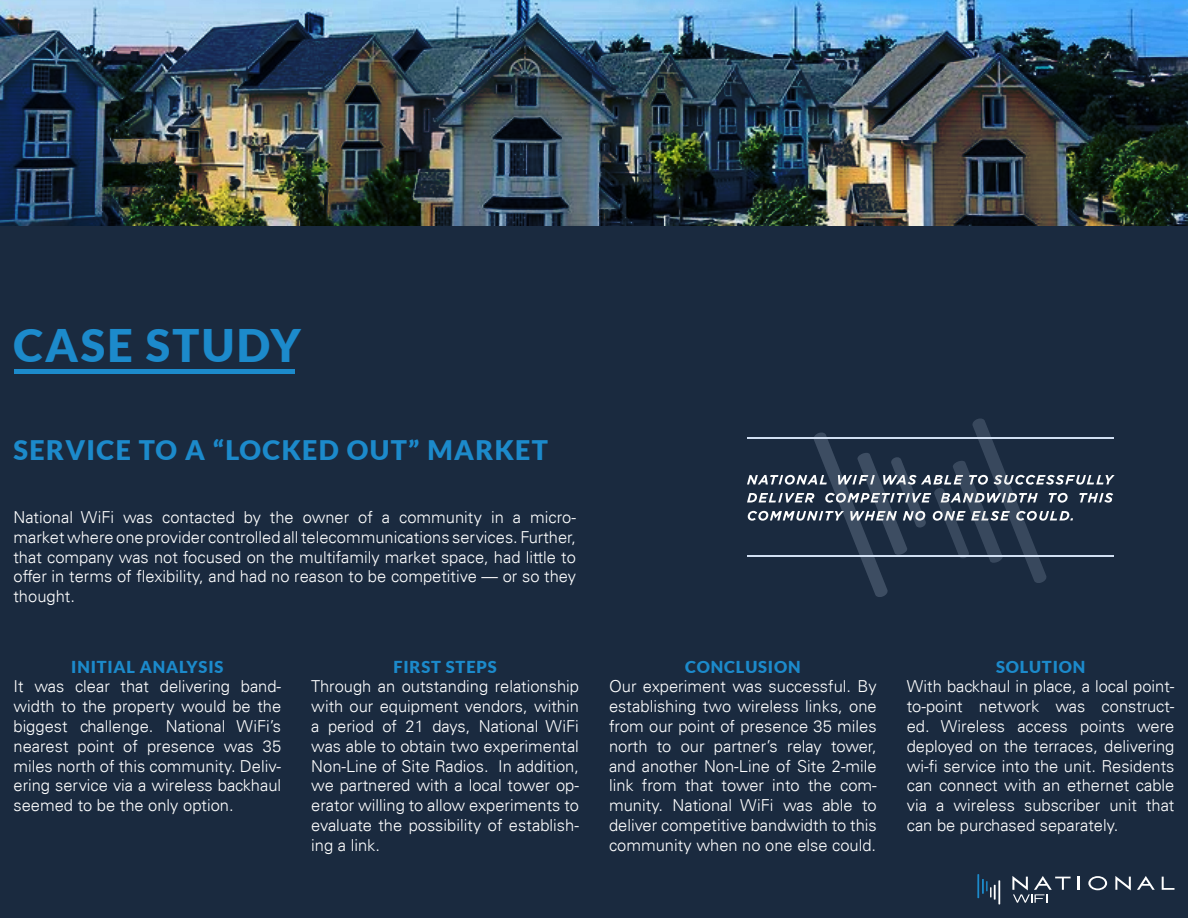
<style>
.page{position:relative;width:1188px;height:918px;background:#fff}
.page>*{position:absolute;margin:0;border:0;box-sizing:border-box;transform-origin:0 0}
.t1{font:900 45px "Lato";letter-spacing:.05em;color:#1c8acb}
.t2{font:900 27px "Lato";letter-spacing:.05em;color:#1c8acb}
.t3{font:300 16.5px/19.8px "Univers LT";color:#fff;text-align:justify}
.t4{font:900 16.5px "Lato";letter-spacing:.05em;color:#1c8acb}
</style>
<div class="page">
<img style="left:0;top:0;width:1188px;height:918px">
<svg style="left:1078px;top:877px;width:2px;height:13px"></svg>
<svg style="left:1088px;top:876px;width:19px;height:14px"></svg>
<svg style="left:1115px;top:876px;width:16px;height:14px"></svg>
<svg style="left:1162px;top:877px;width:13px;height:13px"></svg>
<svg style="left:1012px;top:876px;width:59px;height:27px;background:#455263"></svg>
<svg style="left:1137px;top:876px;width:18px;height:14px"></svg>
<hr style="left:977px;top:874px;width:2px;height:24px;background:#1c8acb">
<svg style="left:982px;top:879px;width:14px;height:21px"></svg>
<hr style="left:998px;top:880px;width:2px;height:24px;background:#fff">
<svg style="left:747px;top:418px;width:368px;height:179px;background:#2c3b4f"></svg>
<hr style="left:747px;top:437px;width:366px;height:1px;background:#d1dff2">
<hr style="left:747px;top:556px;width:366px;height:1px;background:#d1dff2">
<div style="left:14px;top:369px;width:281px;height:5px;background:#1c8acb"></div>
<h1 class="t1" style="left:14px;top:319px;width:193px">CASE STUDY</h1>
<h2 class="t2" style="left:14px;top:434px;width:288px">SERVICE TO A “LOCKED</h2>
<h2 class="t2" style="left:347px;top:434px;width:21px">OUT</h2>
<h2 class="t2" style="left:408px;top:434px;width:66px">” MARKET</h2>
<p class="t3" style="left:14px;top:507px;width:564px">National WiFi was contacted by the owner of a community in a micro&shy;market where one provider controlled all telecommunications services. Further, that company was not focused on the multifamily market space, had little to offer in terms of flexibility, and had no reason to be competitive — or so they thought.</p>
<p class="t4" style="left:71px;top:657px;width:10px">INITIAL</p>
<p class="t4" style="left:140px;top:657px;width:13px">ANALY</p>
<p class="t4" style="left:199px;top:657px;width:26px">SIS</p>
<p class="t3" style="left:13px;top:677px;width:269px">It was clear that delivering band&shy;width to the property would be the biggest challenge. National WiFi’s nearest point of presence was 35 miles north of this community. Deliv&shy;ering service via a wireless backhaul seemed to be the only option.</p>
<p class="t4" style="left:393px;top:657px;width:74px">FIRST STEP</p>
<p class="t4" style="left:488px;top:657px;width:10px">S</p>
<p class="t3" style="left:311px;top:677px;width:269px">Through an outstanding relationship with our equipment vendors, within a period of 21 days, National WiFi was able to obtain two experimental Non-Line of Site Radios. In addition, we partnered with a local tower op&shy;erator willing to allow experiments to evaluate the possibility of establish&shy;ing a link.</p>
<p class="t4" style="left:685px;top:657px;width:94px">CONCLUSION</p>
<p class="t3" style="left:609px;top:677px;width:269px">Our experiment was successful. By establishing two wireless links, one from our point of presence 35 miles north to our partner’s relay tower, and another Non-Line of Site 2-mile link from that tower into the com&shy;munity. National WiFi was able to deliver competitive bandwidth to this community when no one else could.</p>
<p class="t4" style="left:996px;top:657px;width:22px">SOLUTION</p>
<p class="t3" style="left:907px;top:677px;width:269px">With backhaul in place, a local point&shy;to-point network was construct&shy;ed. Wireless access points were deployed on the terraces, delivering wi-fi service into the unit. Residents can connect with an ethernet cable via a wireless subscriber unit that can be purchased separately.</p>
</div>
